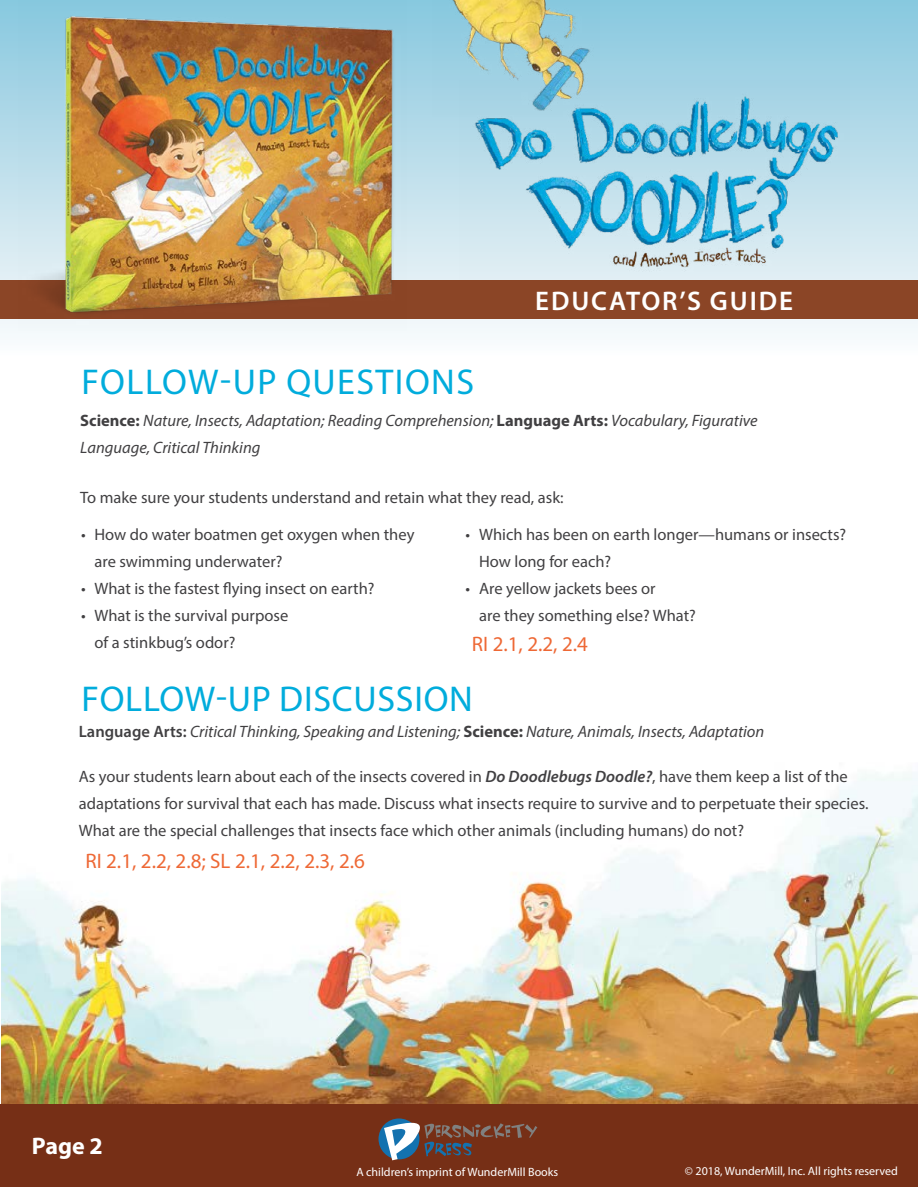
<style>
.page{position:relative;width:918px;height:1188px;background:#fff}
.page>*{position:absolute;margin:0;border:0;box-sizing:border-box;transform-origin:0 0}
.t1{font:36px "Myriad Pro";letter-spacing:.02em;color:#01acdc}
.t2{font:36px "Myriad Pro";letter-spacing:.04em;color:#01acdc}
.t3{font:600 27px "Myriad Pro";letter-spacing:.07em;color:#fff}
.t4{font:700 24px "Myriad Pro";color:#fff}
.t5{font:21px "Myriad Pro";color:#ee6835}
.t6{font:16.5px/27px "Myriad Pro";color:#414042}
.t7{font:italic 16.5px/27px "Myriad Pro";color:#414042}
.t8{font:12px "Myriad Pro";color:#fff}
.s1{font-weight:700;font-style:normal}
.s2{font-weight:600;font-style:normal}
.s3{font-weight:600;font-style:italic}
</style>
<div class="page">
<svg style="left:0;top:0;width:918px;height:334px;background:#b5dbe9"></svg>
<img style="left:1px;top:773px;width:917px;height:331px">
<img style="left:432px;top:0;width:167px;height:117px">
<img style="left:460px;top:80px;width:389px;height:200px">
<div style="left:0;top:280px;width:918px;height:39px;background:#8b4526"></div>
<img style="left:18px;top:0;width:389px;height:331px">
<div style="left:0;top:1104px;width:918px;height:83px;background:#762f16"></div>
<div style="left:379px;top:1118px;width:40px;height:41px;background:#1372af;border-radius:50%"></div>
<svg style="left:384px;top:1118px;width:153px;height:42px"></svg>
<h1 class="t2" style="left:81px;top:359px;width:394px">FOLLOW-UP QUESTIONS</h1>
<h2 class="t3" style="left:535px;top:283px;width:259px">EDUCATOR’S GUIDE</h2>
<p class="t7" style="left:80px;top:407px;width:679px"><span class="s1">Science:</span> Nature, Insects, Adaptation; Reading Comprehension; <span class="s1">Language Arts:</span> Vocabulary, Figurative<br>Language, Critical Thinking</p>
<p class="t6" style="left:80px;top:484px;width:485px">To make sure your students understand and retain what they read, ask:</p>
<p class="t6" style="left:94px;top:520px;width:321px;text-indent:-13px">• How do water boatmen get oxygen when they are swimming underwater?</p>
<p class="t6" style="left:81px;top:574px;width:295px">• What is the fastest flying insect on earth?</p>
<p class="t6" style="left:94px;top:601px;width:195px;text-indent:-13px">• What is the survival purpose of a stinkbug’s odor?</p>
<p class="t6" style="left:479px;top:520px;width:369px;text-indent:-13px">• Which has been on earth longer—humans or insects?<br>How long for each?</p>
<p class="t6" style="left:479px;top:574px;width:218px;text-indent:-13px">• Are yellow jackets bees or<br>are they something else? What?</p>
<p class="t5" style="left:472px;top:631px;width:118px">RI 2.1, 2.2, 2.4</p>
<h1 class="t1" style="left:82px;top:677px;width:393px">FOLLOW-UP DISCUSSION</h1>
<p class="t7" style="left:79px;top:718px;width:687px"><span class="s2">Language Arts:</span> Critical Thinking, Speaking and Listening; <span class="s1">Science:</span> Nature, Animals, Insects, Adaptation</p>
<p class="t6" style="left:79px;top:763px;width:791px">As your students learn about each of the insects covered in <span class="s3">Do Doodlebugs Doodle?</span>, have them keep a list of the adaptations for survival that each has made. Discuss what insects require to survive and to perpetuate their species.<br>What are the special challenges that insects face which other animals (including humans) do not?</p>
<p class="t5" style="left:85px;top:848px;width:281px">RI 2.1, 2.2, 2.8; SL 2.1, 2.2, 2.3, 2.6</p>
<h3 class="t4" style="left:32px;top:1131px;width:73px">Page 2</h3>
<p class="t8" style="left:356px;top:1164px;width:203px">A children’s imprint of WunderMill Books</p>
<p class="t8" style="left:685px;top:1163px;width:215px">© 2018, WunderMill, Inc. All rights reserved</p>
</div>
